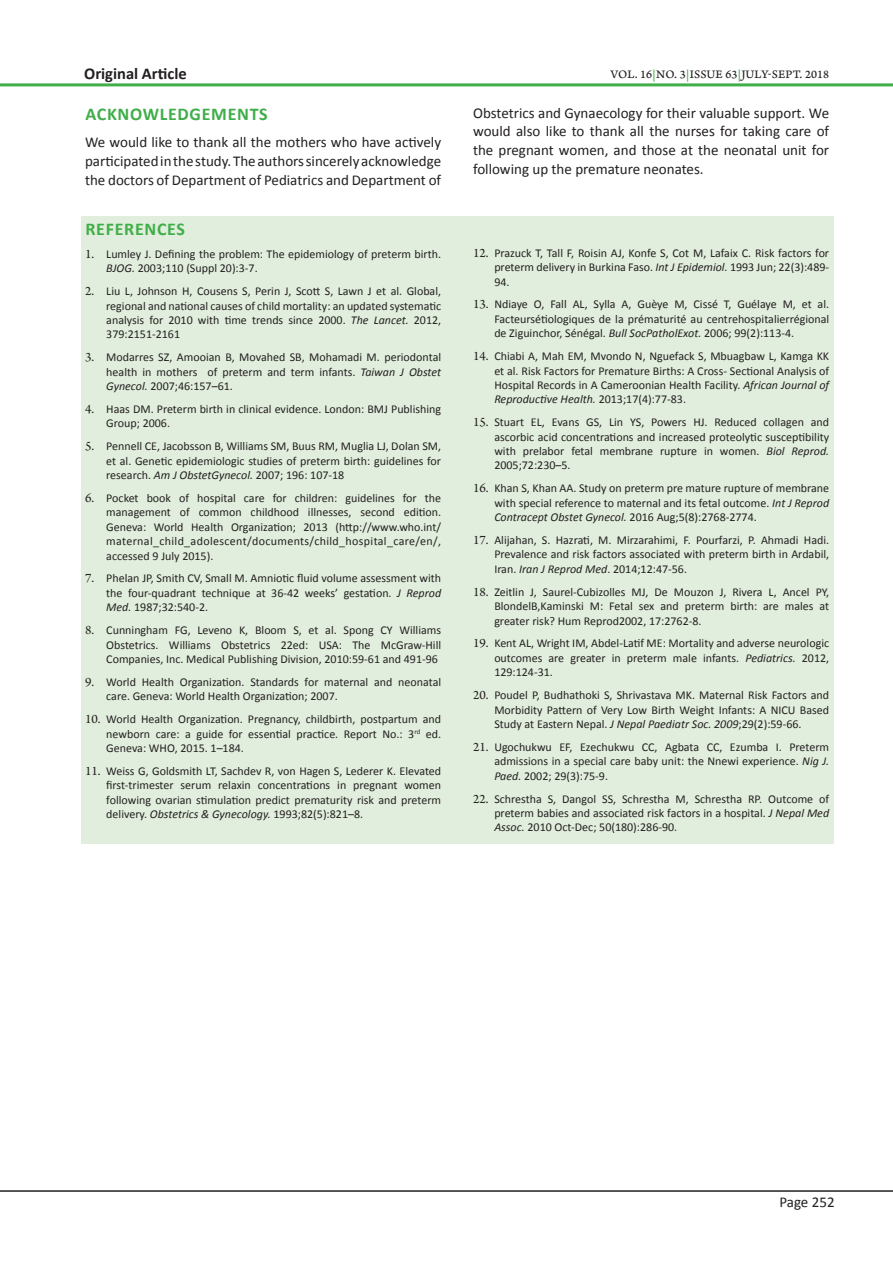
<style>
.page{position:relative;width:893px;height:1263px;background:#fff}
.page>*{position:absolute;margin:0;border:0;box-sizing:border-box;transform-origin:0 0}
.Heading_2_-_Sub_head{font:700 18px "Calibri";letter-spacing:.04em;color:#40ae49}
.Normal_Text{font:700 18px "Calibri";letter-spacing:.04em;color:#40ae49}
.Abstract_Words{font:700 16.5px "Calibri";color:#231f20}
.Normal_Text-2{font:15px/18.9px "Calibri";color:#231f20;text-align:justify}
.Refrence_Text{font:12px/14.4px "Calibri";color:#231f20;text-align:justify}
.t1{font:12px "Arno Pro Caption";letter-spacing:.005em;color:#231f20}
.s1{font-family:"Arno Pro";font-size:13.5px}
.s2{font-style:italic}
.s3{color:#40ae49}
</style>
<div class="page">
<hr style="left:0;top:1190px;width:893px;height:2px;background:#231f20">
<hr style="left:0;top:83px;width:893px;height:3px;background:#40ae49">
<div style="left:81px;top:216px;width:753px;height:627px;background:#e1eedd"></div>
<p class="Abstract_Words" style="left:84px;top:63px;width:104px">Original Article</p>
<p class="Heading_2_-_Sub_head" style="left:85px;top:102px;width:184px">ACKNOWLEDGEMENTS</p>
<p class="Normal_Text-2" style="left:85px;top:133px;width:358px">We would like to thank all the mothers who have actively participated in the study. The authors sincerely acknowledge the doctors of Department of Pediatrics and Department of</p>
<p class="Normal_Text" style="left:85px;top:217px;width:101px">REFERENCES</p>
<p class="Refrence_Text" style="left:106px;top:247px;width:336px;text-indent:-21px"><span class="s1">1.</span> Lumley J. Defining the problem: The epidemiology of preterm birth.<br><span class="s2">BJOG.</span> 2003;110 (Suppl 20):3-7.</p>
<p class="Refrence_Text" style="left:106px;top:284px;width:336px;text-indent:-21px"><span class="s1">2.</span> Liu L, Johnson H, Cousens S, Perin J, Scott S, Lawn J et al. Global, regional and national causes of child mortality: an updated systematic analysis for 2010 with time trends since 2000. <span class="s2">The Lancet.</span> 2012, 379:2151-2161</p>
<p class="Refrence_Text" style="left:106px;top:350px;width:336px;text-indent:-21px"><span class="s1">3.</span> Modarres SZ, Amooian B, Movahed SB, Mohamadi M. periodontal health in mothers of preterm and term infants. <span class="s2">Taiwan J Obstet Gynecol.</span> 2007;46:157–61.</p>
<p class="Refrence_Text" style="left:106px;top:402px;width:336px;text-indent:-21px"><span class="s1">4.</span> Haas DM. Preterm birth in clinical evidence. London: BMJ Publishing<br>Group; 2006.</p>
<p class="Refrence_Text" style="left:106px;top:439px;width:336px;text-indent:-21px"><span class="s1">5.</span> Pennell CE, Jacobsson B, Williams SM, Buus RM, Muglia LJ, Dolan SM, et al. Genetic epidemiologic studies of preterm birth: guidelines for research. <span class="s2">Am J ObstetGynecol.</span> 2007; 196: 107-18</p>
<p class="Refrence_Text" style="left:106px;top:491px;width:336px;text-indent:-21px"><span class="s1">6.</span> Pocket book of hospital care for children: guidelines for the management of common childhood illnesses, second edition.<br>Geneva: World Health Organization; 2013 (http://www.who.int/ maternal_child_adolescent/documents/child_hospital_care/en/, accessed 9 July 2015).</p>
<p class="Refrence_Text" style="left:106px;top:571px;width:336px;text-indent:-21px"><span class="s1">7.</span> Phelan JP, Smith CV, Small M. Amniotic fluid volume assessment with the four-quadrant technique at 36-42 weeks’ gestation. <span class="s2">J Reprod Med.</span> 1987;32:540-2.</p>
<p class="Refrence_Text" style="left:106px;top:623px;width:336px;text-indent:-21px"><span class="s1">8.</span> Cunningham FG, Leveno K, Bloom S, et al. Spong CY Williams Obstetrics. Williams Obstetrics 22ed: USA: The McGraw-Hill Companies, Inc. Medical Publishing Division, 2010:59-61 and 491-96</p>
<p class="Refrence_Text" style="left:106px;top:675px;width:336px;text-indent:-21px"><span class="s1">9.</span> World Health Organization. Standards for maternal and neonatal care. Geneva: World Health Organization; 2007.</p>
<p class="Refrence_Text" style="left:106px;top:712px;width:336px;text-indent:-21px"><span class="s1">10.</span> World Health Organization. Pregnancy, childbirth, postpartum and newborn care: a guide for essential practice. Report No.: 3<sup>rd</sup> ed.<br>Geneva: WHO, 2015. 1–184.</p>
<p class="Refrence_Text" style="left:106px;top:764px;width:336px;text-indent:-21px"><span class="s1">11.</span> Weiss G, Goldsmith LT, Sachdev R, von Hagen S, Lederer K. Elevated first-trimester serum relaxin concentrations in pregnant women following ovarian stimulation predict prematurity risk and preterm delivery. <span class="s2">Obstetrics &amp; Gynecology.</span> 1993;82(5):821–8.</p>
<p class="t1" style="left:610px;top:68px;width:220px">VOL. 16<span class="s3">|</span>NO. 3<span class="s3">|</span>ISSUE 63<span class="s3">|</span>JULY-SEPT. 2018</p>
<p class="Normal_Text-2" style="left:473px;top:103px;width:358px">Obstetrics and Gynaecology for their valuable support. We would also like to thank all the nurses for taking care of the pregnant women, and those at the neonatal unit for following up the premature neonates.</p>
<p class="Refrence_Text" style="left:494px;top:246px;width:336px;text-indent:-21px"><span class="s1">12.</span> Prazuck T, Tall F, Roisin AJ, Konfe S, Cot M, Lafaix C. Risk factors for preterm delivery in Burkina Faso. <span class="s2">Int J Epidemiol.</span> 1993 Jun; 22(3):489- 94.</p>
<p class="Refrence_Text" style="left:494px;top:297px;width:336px;text-indent:-21px"><span class="s1">13.</span> Ndiaye O, Fall AL, Sylla A, Guèye M, Cissé T, Guélaye M, et al.<br>Facteursétiologiques de la prématurité au centrehospitalierrégional de Ziguinchor, Sénégal. <span class="s2">Bull SocPatholExot.</span> 2006; 99(2):113-4.</p>
<p class="Refrence_Text" style="left:494px;top:349px;width:336px;text-indent:-21px"><span class="s1">14.</span> Chiabi A, Mah EM, Mvondo N, Nguefack S, Mbuagbaw L, Kamga KK et al. Risk Factors for Premature Births: A Cross- Sectional Analysis of Hospital Records in A Cameroonian Health Facility. <span class="s2">African Journal of Reproductive Health.</span> 2013;17(4):77-83.</p>
<p class="Refrence_Text" style="left:494px;top:415px;width:336px;text-indent:-21px"><span class="s1">15.</span> Stuart EL, Evans GS, Lin YS, Powers HJ. Reduced collagen and ascorbic acid concentrations and increased proteolytic susceptibility with prelabor fetal membrane rupture in women. <span class="s2">Biol Reprod.<br></span>2005;72:230–5.</p>
<p class="Refrence_Text" style="left:494px;top:481px;width:336px;text-indent:-21px"><span class="s1">16.</span> Khan S, Khan AA. Study on preterm pre mature rupture of membrane with special reference to maternal and its fetal outcome. <span class="s2">Int J Reprod Contracept Obstet Gynecol.</span> 2016 Aug;5(8):2768-2774.</p>
<p class="Refrence_Text" style="left:494px;top:533px;width:336px;text-indent:-21px"><span class="s1">17.</span> Alijahan, S. Hazrati, M. Mirzarahimi, F. Pourfarzi, P. Ahmadi Hadi.<br>Prevalence and risk factors associated with preterm birth in Ardabil, Iran. <span class="s2">Iran J Reprod Med</span>. 2014;12:47-56.</p>
<p class="Refrence_Text" style="left:494px;top:585px;width:336px;text-indent:-21px"><span class="s1">18.</span> Zeitlin J, Saurel-Cubizolles MJ, De Mouzon J, Rivera L, Ancel PY, BlondelB,Kaminski M: Fetal sex and preterm birth: are males at greater risk? Hum Reprod2002, 17:2762-8.</p>
<p class="Refrence_Text" style="left:494px;top:636px;width:336px;text-indent:-21px"><span class="s1">19.</span> Kent AL, Wright IM, Abdel-Latif ME: Mortality and adverse neurologic outcomes are greater in preterm male infants. <span class="s2">Pediatrics.</span> 2012, 129:124-31.</p>
<p class="Refrence_Text" style="left:494px;top:688px;width:336px;text-indent:-21px"><span class="s1">20.</span> Poudel P, Budhathoki S, Shrivastava MK. Maternal Risk Factors and Morbidity Pattern of Very Low Birth Weight Infants: A NICU Based Study at Eastern Nepal. <span class="s2">J Nepal Paediatr Soc. 2009</span>;29(2):59-66.</p>
<p class="Refrence_Text" style="left:494px;top:740px;width:336px;text-indent:-21px"><span class="s1">21.</span> Ugochukwu EF, Ezechukwu CC, Agbata CC, Ezumba I. Preterm admissions in a special care baby unit: the Nnewi experience. <span class="s2">Nig J.<br>Paed.</span> 2002; 29(3):75-9.</p>
<p class="Refrence_Text" style="left:494px;top:791px;width:336px;text-indent:-21px"><span class="s1">22.</span> Schrestha S, Dangol SS, Schrestha M, Schrestha RP. Outcome of preterm babies and associated risk factors in a hospital. <span class="s2">J Nepal Med Assoc.</span> 2010 Oct-Dec; 50(180):286-90.</p>
<p class="Normal_Text-2" style="left:779px;top:1193px;width:57px">Page 252</p>
</div>
